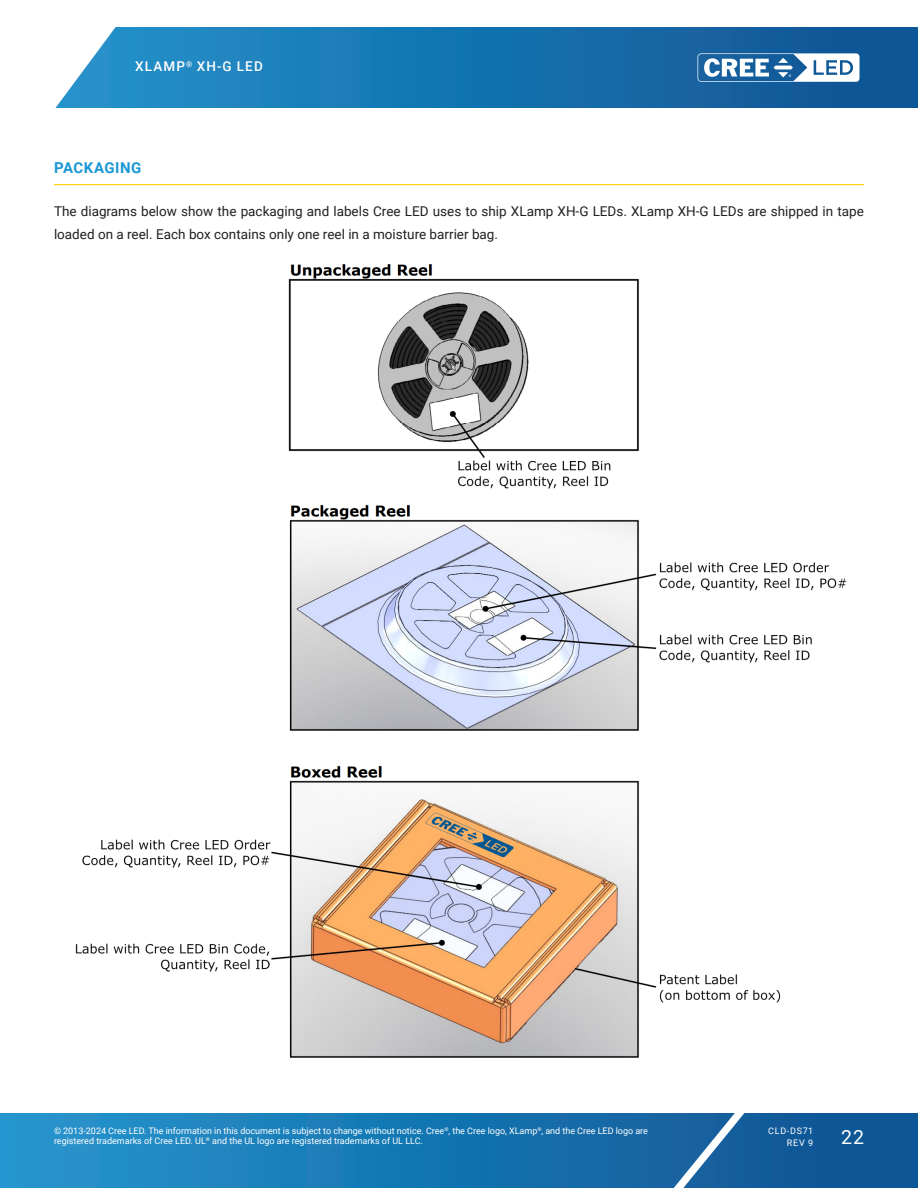
<style>
.page{position:relative;width:918px;height:1188px;background:#fff}
.page>*{position:absolute;margin:0;border:0;box-sizing:border-box;transform-origin:0 0}
.t1{font:19.5px "Roboto";color:#fff}
.Section_heading_with_rule{font:700 15px "Roboto";letter-spacing:.035em;color:#1a98d6}
.Text_justify{font:13.5px/22.5px "Roboto";color:#231f20}
.t2{font:500 13.5px "Roboto";letter-spacing:.085em;color:#fff}
.t3{font:9px/10.8px "Roboto";color:#fff}
.t4{font:9px/12px "Roboto";letter-spacing:.085em;color:#fff;text-align:right}
</style>
<div class="page">
<svg style="left:0;top:1113px;width:918px;height:75px;background:#1876b2"></svg>
<svg style="left:644px;top:1113px;width:117px;height:75px;background:#296da6"></svg>
<svg style="left:55px;top:27px;width:863px;height:81px;background:#2078b2"></svg>
<svg style="left:698px;top:53px;width:162px;height:29px"></svg>
<hr style="left:54px;top:184px;width:810px;height:1px;background:#fece08">
<img style="left:75px;top:264px;width:772px;height:794px">
<h3 class="t2" style="left:135px;top:57px;width:129px">XLAMP<sup>®</sup> XH-G LED</h3>
<p class="Section_heading_with_rule" style="left:54px;top:157px;width:89px">PACKAGING</p>
<p class="Text_justify" style="left:54px;top:199px;width:812px">The diagrams below show the packaging and labels Cree LED uses to ship XLamp XH-G LEDs. XLamp XH-G LEDs are shipped in tape loaded on a reel. Each box contains only one reel in a moisture barrier bag.</p>
<p class="t3" style="left:54px;top:1125px;width:596px">© 2013-2024 Cree LED. The information in this document is subject to change without notice. Cree<sup>®</sup>, the Cree logo, XLamp<sup>®</sup>, and the Cree LED logo are registered trademarks of Cree LED. UL<sup>®</sup> and the UL logo are registered trademarks of UL LLC.</p>
<p class="t4" style="left:768px;top:1124px;width:47px">CLD-DS71<br>REV 9</p>
<h1 class="t1" style="left:841px;top:1123px;width:24px">22</h1>
</div>
